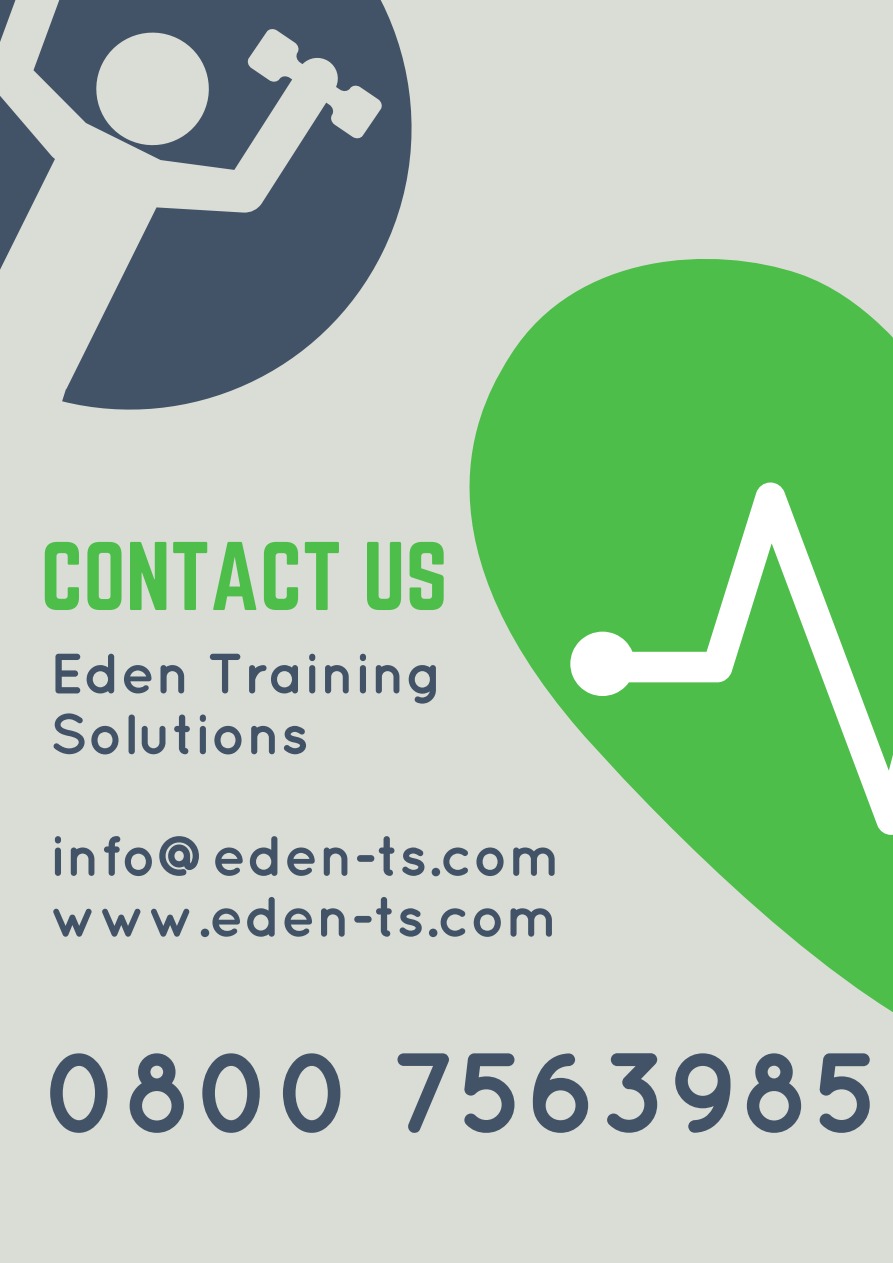
<style>
.page{position:relative;width:893px;height:1263px;background:#daddd5}
.page>*{position:absolute;margin:0;border:0;box-sizing:border-box;transform-origin:0 0}
.t1{font:700 113.55px "Quicksand";color:#435367}
.t2{font:85.2px "Norwester";color:#4ebe4b}
.t3{font:700 56.7px/60.8px "Quicksand";color:#435367}
</style>
<div class="page">
<svg style="left:470px;top:259px;width:423px;height:753px;fill:#4ebe4b"></svg>
<svg style="left:589px;top:445px;width:304px;height:390px;background:#6ec96b"></svg>
<svg style="left:570px;top:632px;width:65px;height:64px;background:#daf1d9"></svg>
<svg style="left:0;top:0;width:507px;height:500px"></svg>
<h2 class="t2" style="left:41px;top:535px;width:409px">CONTACT US</h2>
<p class="t3" style="left:50px;top:642px;width:395px">Eden Training<br>Solutions</p>
<p class="t3" style="left:50px;top:825px;width:514px">info@eden-ts.com www.eden-ts.com</p>
<h1 class="t1" style="left:43px;top:1025px;width:840px">0800 7563985</h1>
</div>
